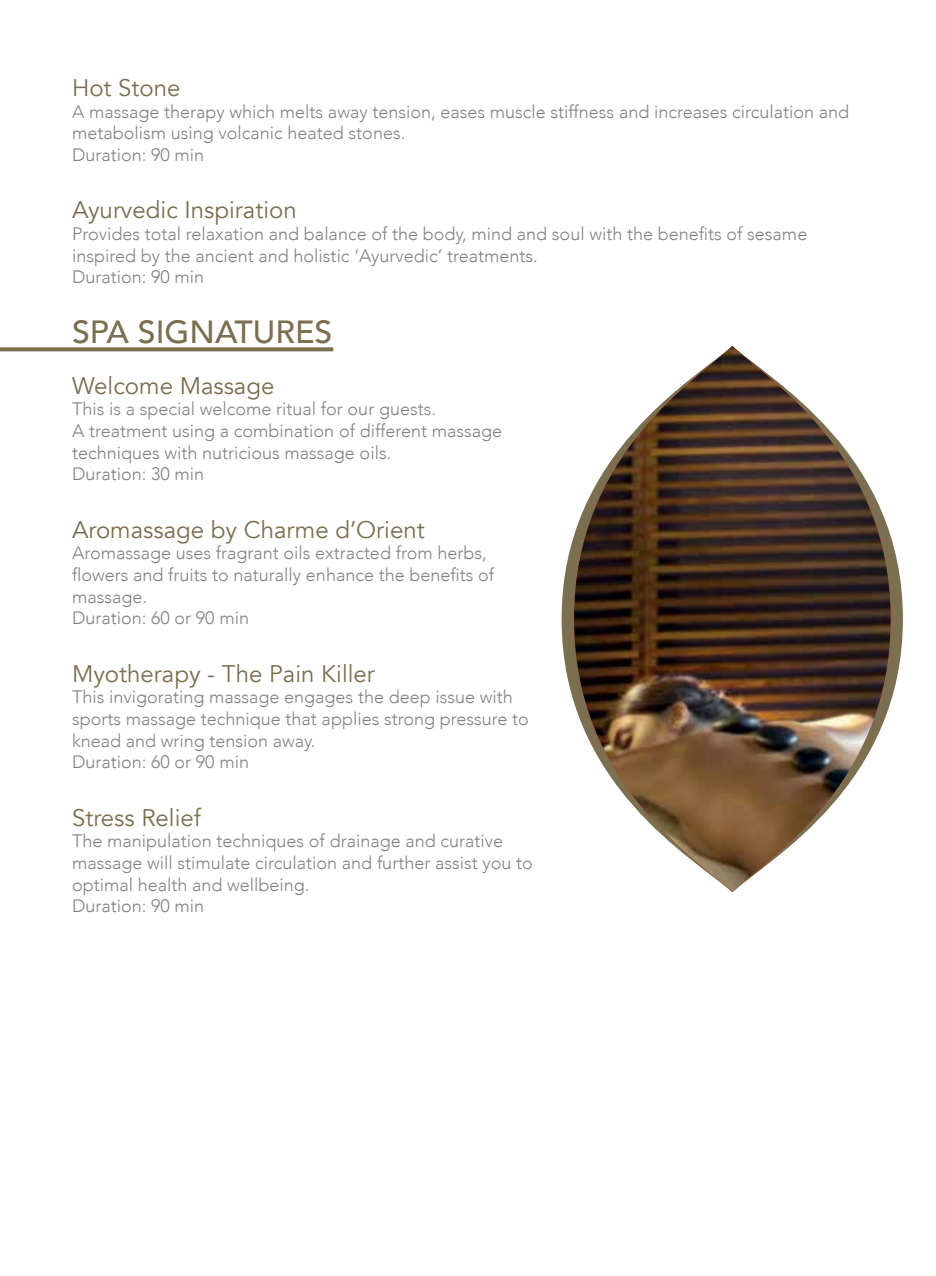
<style>
.page{position:relative;width:936px;height:1276px;background:#fff}
.page>*{position:absolute;margin:0;border:0;box-sizing:border-box;transform-origin:0 0}
.t1{font:500 32px "Avenir";color:#7c6f4f}
.t2{font:24px "Avenir";color:#7c6f4f}
.t3{font:300 18px/21.6px "Avenir";color:#808285}
</style>
<div class="page">
<img style="left:574px;top:346px;width:316px;height:546px">
<svg style="left:0;top:347px;width:333px;height:4px"></svg>
<h2 class="t2" style="left:72px;top:73px;width:110px">Hot Stone</h2>
<p class="t3" style="left:72px;top:101px;width:778px">A massage therapy which melts away tension, eases muscle stiffness and increases circulation and metabolism using volcanic heated stones.<br>Duration: 90 min</p>
<h2 class="t2" style="left:72px;top:196px;width:226px">Ayurvedic Inspiration</h2>
<p class="t3" style="left:72px;top:223px;width:736px">Provides total relaxation and balance of the body, mind and soul with the benefits of sesame inspired by the ancient and holistic ‘Ayurvedic’ treatments.<br>Duration: 90 min</p>
<h1 class="t1" style="left:72px;top:304px;width:262px">SPA SIGNATURES</h1>
<h2 class="t2" style="left:72px;top:371px;width:204px">Welcome Massage</h2>
<p class="t3" style="left:72px;top:398px;width:431px">This is a special welcome ritual for our guests.<br>A treatment using a combination of different massage techniques with nutricious massage oils.<br>Duration: 30 min</p>
<h2 class="t2" style="left:72px;top:515px;width:354px">Aromassage by Charme d’Orient</h2>
<p class="t3" style="left:72px;top:542px;width:423px">Aromassage uses fragrant oils extracted from herbs, flowers and fruits to naturally enhance the benefits of massage.<br>Duration: 60 or 90 min</p>
<h2 class="t2" style="left:72px;top:659px;width:304px">Myotherapy - The Pain Killer</h2>
<p class="t3" style="left:72px;top:686px;width:458px">This invigorating massage engages the deep issue with sports massage technique that applies strong pressure to knead and wring tension away.<br>Duration: 60 or 90 min</p>
<h2 class="t2" style="left:72px;top:803px;width:130px">Stress Relief</h2>
<p class="t3" style="left:72px;top:830px;width:462px">The manipulation techniques of drainage and curative massage will stimulate circulation and further assist you to optimal health and wellbeing.<br>Duration: 90 min</p>
</div>
